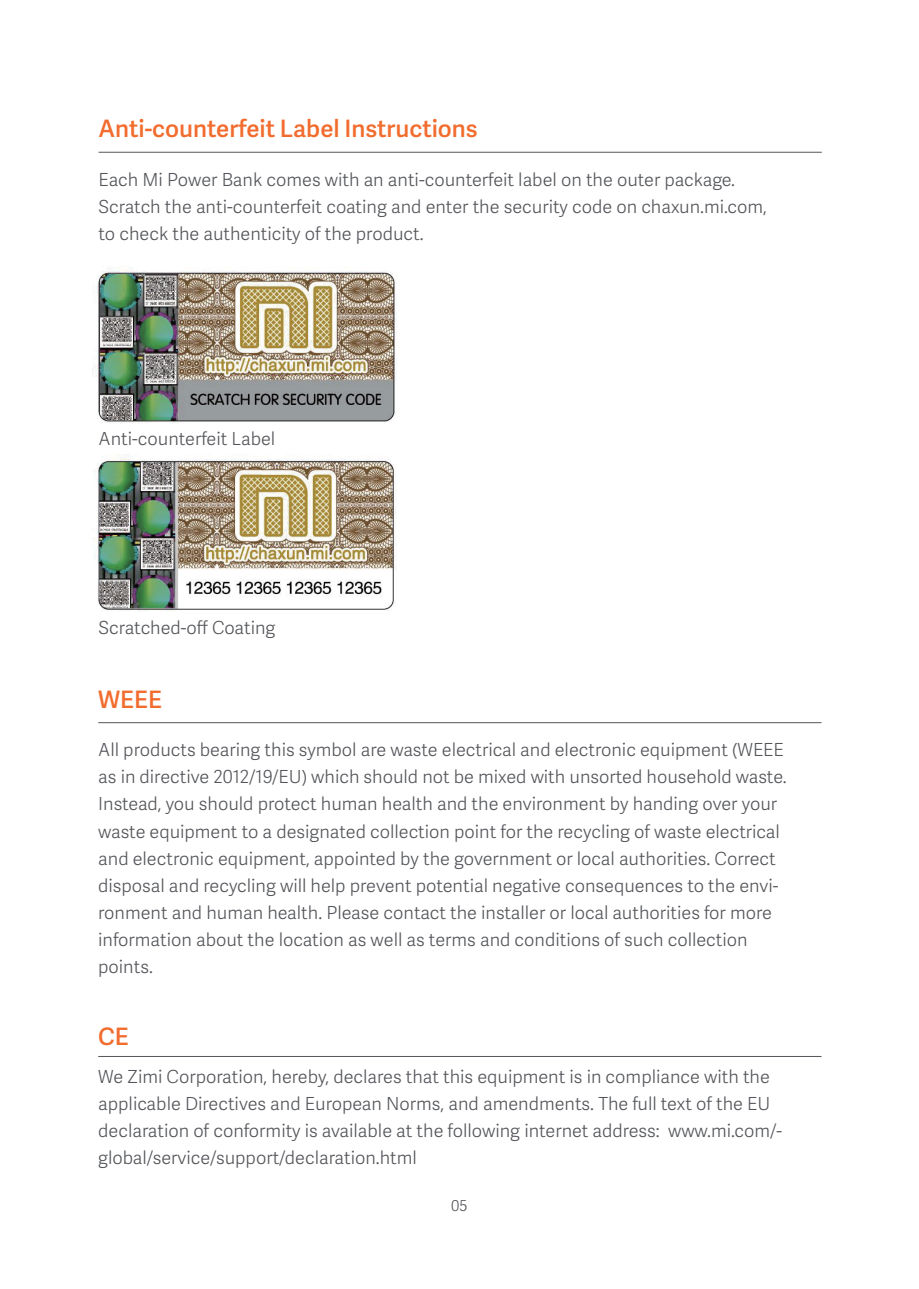
<style>
.page{position:relative;width:919px;height:1289px;background:#fff}
.page>*{position:absolute;margin:0;border:0;box-sizing:border-box;transform-origin:0 0}
.t1{font:24px "Adelle Sans Sb";color:#f26c2e}
.t2{font:18px/27px "Adelle Sans Lt";color:#54555a}
.t3{font:15px "Adelle Sans Lt";color:#54555a}
</style>
<div class="page">
<hr style="left:98px;top:722px;width:723px;height:1px;background:#54555a">
<hr style="left:98px;top:1056px;width:723px;height:1px;background:#54555a">
<hr style="left:98px;top:152px;width:723px;height:1px;background:#54555a">
<img style="left:92px;top:455px;width:305px;height:156px">
<img style="left:92px;top:266px;width:305px;height:158px">
<h1 class="t1" style="left:98px;top:111px;width:381px">Anti-counterfeit Label Instructions</h1>
<p class="t2" style="left:98px;top:165px;width:670px">Each Mi Power Bank comes with an anti-counterfeit label on the outer package.<br>Scratch the anti-counterfeit coating and enter the security code on chaxun.mi.com, to check the authenticity of the product.</p>
<p class="t2" style="left:98px;top:424px;width:178px">Anti-counterfeit Label</p>
<p class="t2" style="left:98px;top:613px;width:178px">Scratched-off Coating</p>
<h1 class="t1" style="left:98px;top:682px;width:65px">WEEE</h1>
<p class="t2" style="left:98px;top:736px;width:689px">All products bearing this symbol are waste electrical and electronic equipment (WEEE as in directive 2012/19/EU) which should not be mixed with unsorted household waste.<br>Instead, you should protect human health and the environment by handing over your waste equipment to a designated collection point for the recycling of waste electrical and electronic equipment, appointed by the government or local authorities. Correct disposal and recycling will help prevent potential negative consequences to the envi&shy;ronment and human health. Please contact the installer or local authorities for more information about the location as well as terms and conditions of such collection points.</p>
<h1 class="t1" style="left:98px;top:1018px;width:32px">CE</h1>
<p class="t2" style="left:98px;top:1062px;width:685px">We Zimi Corporation, hereby, declares that this equipment is in compliance with the applicable Directives and European Norms, and amendments. The full text of the EU declaration of conformity is available at the following internet address: www.mi.com/- global/service/support/declaration.html</p>
<p class="t3" style="left:451px;top:1194px;width:18px">05</p>
</div>
